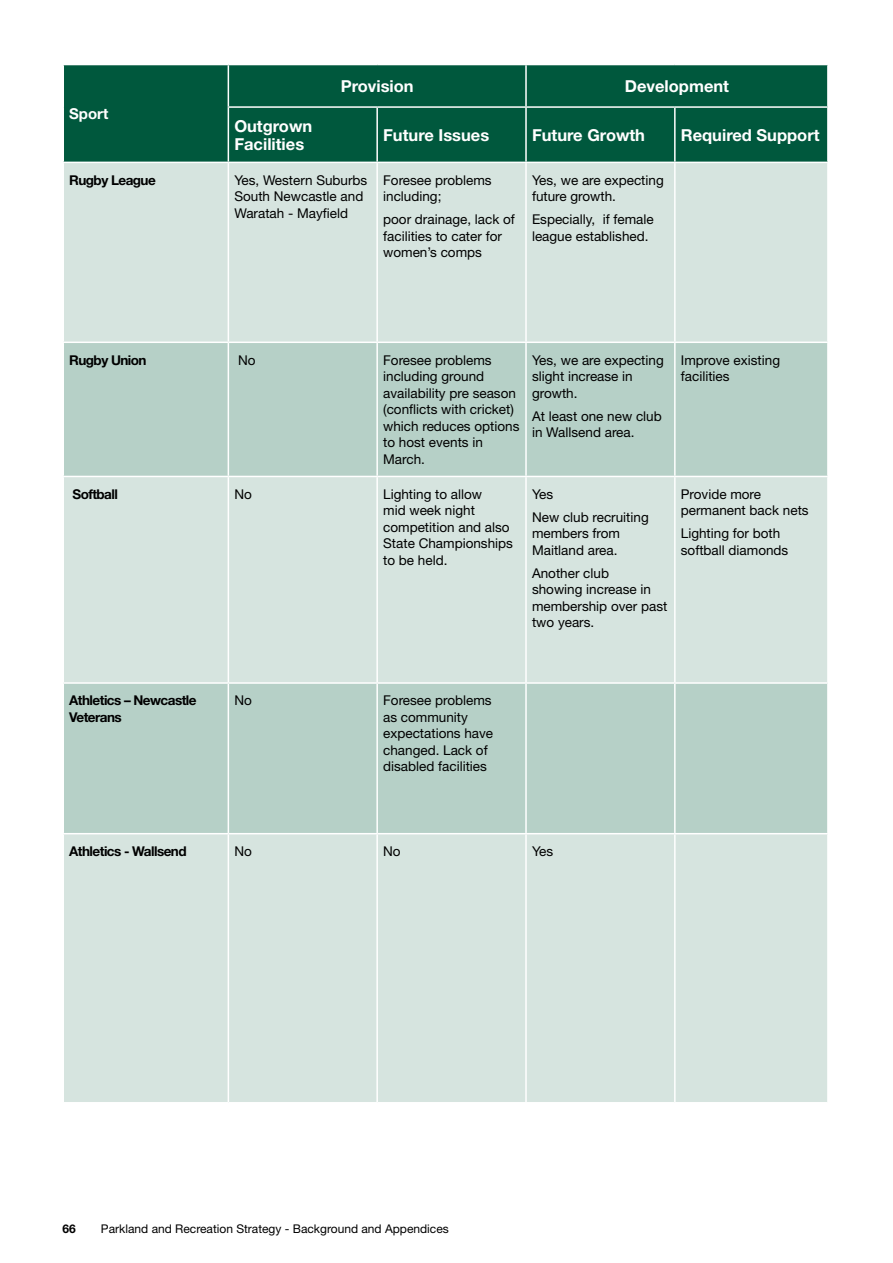
<style>
.page{position:relative;width:893px;height:1263px;background:#fff}
.page>*{position:absolute;margin:0;border:0;box-sizing:border-box;transform-origin:0 0}
.t1{font:700 16.5px/18px "Helvetica Neue LT Std";color:#fff}
.t2{font:700 15px "Helvetica Neue LT Std";color:#fff}
.t3{font:13.5px/16.5px "Helvetica Neue LT Std";color:#000}
.t4{font:700 13.5px/16.5px "Helvetica Neue LT Std";letter-spacing:-.04em;color:#000}
.t5{font:12px "Helvetica Neue LT Std";color:#000}
.t6{font:700 12px "Helvetica Neue LT Std";color:#000}
</style>
<div class="page">
<div style="left:64px;top:65px;width:763px;height:97px;background:#00583d"></div>
<div style="left:64px;top:163px;width:763px;height:939px;background:#d6e4df"></div>
<svg style="left:64px;top:343px;width:763px;height:490px;fill:#b6d0c7"></svg>
<hr style="left:228px;top:108px;width:1px;height:54px;background:#fff">
<hr style="left:376px;top:108px;width:2px;height:54px;background:#fff">
<hr style="left:525px;top:108px;width:2px;height:54px;background:#fff">
<hr style="left:674px;top:108px;width:2px;height:54px;background:#fff">
<hr style="left:228px;top:65px;width:1px;height:41px;background:#fff">
<hr style="left:525px;top:65px;width:2px;height:41px;background:#fff">
<hr style="left:228px;top:106px;width:149px;height:2px;background:#fff">
<hr style="left:377px;top:106px;width:149px;height:2px;background:#fff">
<hr style="left:526px;top:106px;width:149px;height:2px;background:#fff">
<hr style="left:675px;top:106px;width:153px;height:2px;background:#fff">
<hr style="left:228px;top:163px;width:1px;height:178px;background:#fff">
<hr style="left:376px;top:163px;width:2px;height:178px;background:#fff">
<hr style="left:525px;top:163px;width:2px;height:178px;background:#fff">
<hr style="left:674px;top:163px;width:2px;height:178px;background:#fff">
<hr style="left:63px;top:341px;width:165px;height:2px;background:#fff">
<hr style="left:228px;top:341px;width:149px;height:2px;background:#fff">
<hr style="left:228px;top:343px;width:1px;height:133px;background:#fff">
<hr style="left:377px;top:341px;width:149px;height:2px;background:#fff">
<hr style="left:376px;top:343px;width:2px;height:133px;background:#fff">
<hr style="left:526px;top:341px;width:149px;height:2px;background:#fff">
<hr style="left:525px;top:343px;width:2px;height:133px;background:#fff">
<hr style="left:675px;top:341px;width:153px;height:2px;background:#fff">
<hr style="left:674px;top:343px;width:2px;height:133px;background:#fff">
<hr style="left:63px;top:476px;width:165px;height:1px;background:#fff">
<hr style="left:228px;top:476px;width:149px;height:1px;background:#fff">
<hr style="left:228px;top:477px;width:1px;height:205px;background:#fff">
<hr style="left:377px;top:476px;width:149px;height:1px;background:#fff">
<hr style="left:376px;top:477px;width:2px;height:205px;background:#fff">
<hr style="left:526px;top:476px;width:149px;height:1px;background:#fff">
<hr style="left:525px;top:477px;width:2px;height:205px;background:#fff">
<hr style="left:675px;top:476px;width:153px;height:1px;background:#fff">
<hr style="left:674px;top:477px;width:2px;height:205px;background:#fff">
<hr style="left:63px;top:682px;width:165px;height:2px;background:#fff">
<hr style="left:228px;top:682px;width:149px;height:2px;background:#fff">
<hr style="left:228px;top:684px;width:1px;height:149px;background:#fff">
<hr style="left:377px;top:682px;width:149px;height:2px;background:#fff">
<hr style="left:376px;top:684px;width:2px;height:149px;background:#fff">
<hr style="left:526px;top:682px;width:149px;height:2px;background:#fff">
<hr style="left:525px;top:684px;width:2px;height:149px;background:#fff">
<hr style="left:675px;top:682px;width:153px;height:2px;background:#fff">
<hr style="left:674px;top:684px;width:2px;height:149px;background:#fff">
<hr style="left:63px;top:833px;width:165px;height:1px;background:#fff">
<hr style="left:228px;top:833px;width:149px;height:1px;background:#fff">
<hr style="left:228px;top:834px;width:1px;height:268px;background:#fff">
<hr style="left:377px;top:833px;width:149px;height:1px;background:#fff">
<hr style="left:376px;top:834px;width:2px;height:268px;background:#fff">
<hr style="left:526px;top:833px;width:149px;height:1px;background:#fff">
<hr style="left:525px;top:834px;width:2px;height:268px;background:#fff">
<hr style="left:675px;top:833px;width:153px;height:1px;background:#fff">
<hr style="left:674px;top:834px;width:2px;height:268px;background:#fff">
<p class="t2" style="left:69px;top:104px;width:41px">Sport</p>
<p class="t1" style="left:341px;top:76px;width:75px">Provision</p>
<p class="t1" style="left:625px;top:76px;width:106px">Development</p>
<p class="t1" style="left:234px;top:116px;width:79px">Outgrown<br>Facilities</p>
<p class="t1" style="left:383px;top:125px;width:108px">Future Issues</p>
<p class="t1" style="left:532px;top:125px;width:115px">Future Growth</p>
<p class="t1" style="left:681px;top:125px;width:140px">Required Support</p>
<p class="t4" style="left:69px;top:171px;width:88px">Rugby League</p>
<p class="t3" style="left:234px;top:172px;width:135px">Yes, Western Suburbs<br>South Newcastle and<br>Waratah - Mayfield</p>
<p class="t3" style="left:383px;top:172px;width:110px">Foresee problems including;</p>
<p class="t3" style="left:383px;top:211px;width:133px">poor drainage, lack of facilities to cater for women’s comps</p>
<p class="t3" style="left:532px;top:172px;width:133px">Yes, we are expecting future growth.</p>
<p class="t3" style="left:532px;top:211px;width:123px">Especially, if female league established.</p>
<p class="t4" style="left:69px;top:351px;width:79px">Rugby Union</p>
<p class="t3" style="left:238px;top:351px;width:19px">No</p>
<p class="t3" style="left:383px;top:351px;width:138px">Foresee problems including ground availability pre season (conflicts with cricket) which reduces options to host events in<br>March.</p>
<p class="t3" style="left:532px;top:351px;width:133px">Yes, we are expecting slight increase in growth.</p>
<p class="t3" style="left:532px;top:407px;width:131px">At least one new club in Wallsend area.</p>
<p class="t4" style="left:72px;top:485px;width:47px">Softball</p>
<p class="t3" style="left:234px;top:486px;width:19px">No</p>
<p class="t3" style="left:383px;top:486px;width:131px">Lighting to allow<br>mid week night competition and also<br>State Championships to be held.</p>
<p class="t3" style="left:532px;top:482px;width:118px;line-height:23px">Yes<br>New club recruiting</p>
<p class="t3" style="left:532px;top:525px;width:90px">members from<br>Maitland area.</p>
<p class="t3" style="left:532px;top:564px;width:137px">Another club<br>showing increase in membership over past two years.</p>
<p class="t3" style="left:681px;top:351px;width:101px">Improve existing facilities</p>
<p class="t3" style="left:681px;top:486px;width:129px">Provide more permanent back nets</p>
<p class="t3" style="left:681px;top:525px;width:109px">Lighting for both softball diamonds</p>
<p class="t4" style="left:69px;top:692px;width:129px">Athletics – Newcastle<br>Veterans</p>
<p class="t3" style="left:234px;top:692px;width:19px">No</p>
<p class="t3" style="left:383px;top:692px;width:112px">Foresee problems as community expectations have changed. Lack of disabled facilities</p>
<p class="t4" style="left:69px;top:843px;width:119px">Athletics - Wallsend</p>
<p class="t3" style="left:234px;top:843px;width:19px">No</p>
<p class="t3" style="left:383px;top:843px;width:19px">No</p>
<p class="t3" style="left:532px;top:843px;width:23px">Yes</p>
<p class="t6" style="left:63px;top:1221px;width:15px">66</p>
<p class="t5" style="left:101px;top:1222px;width:349px">Parkland and Recreation Strategy - Background and Appendices</p>
</div>
